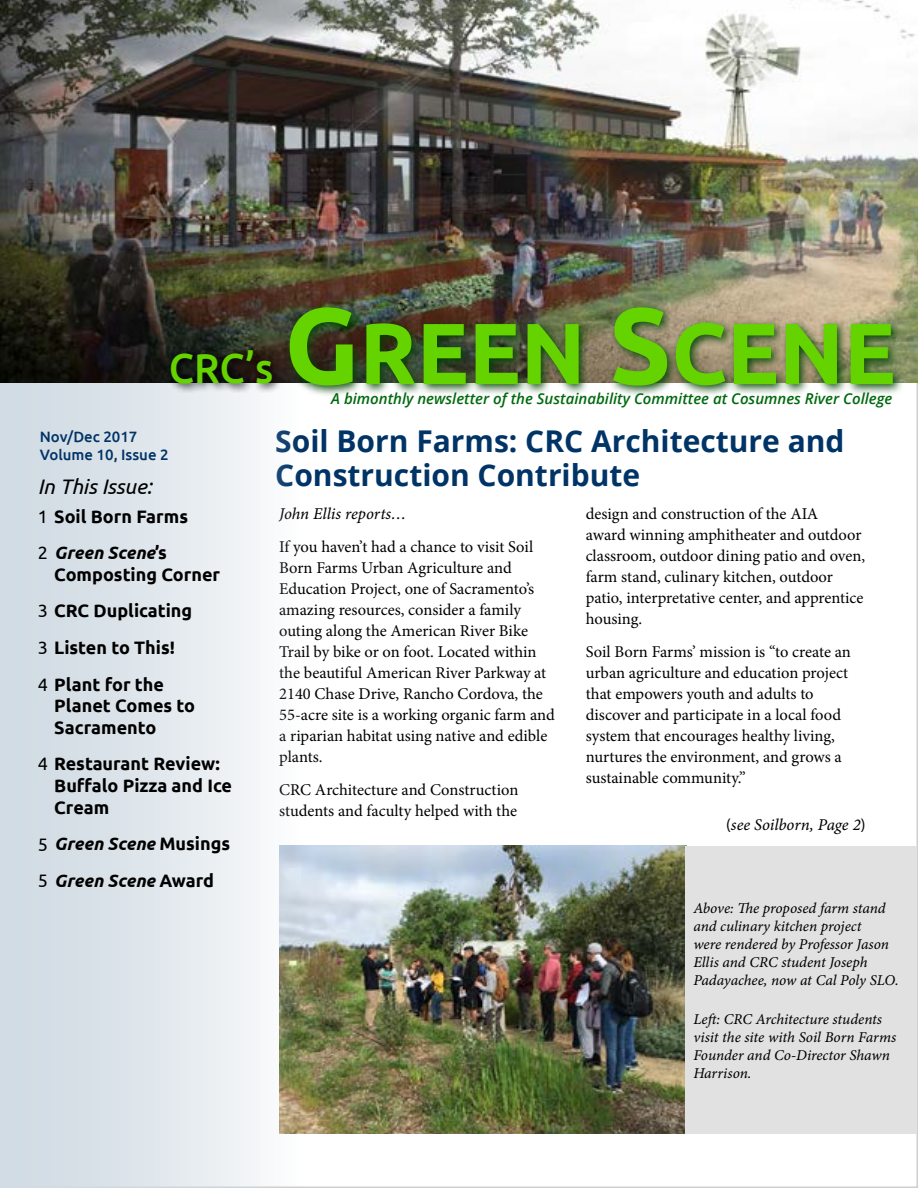
<style>
.page{position:relative;width:918px;height:1188px;background:#fff}
.page>*{position:absolute;margin:0;border:0;box-sizing:border-box;transform-origin:0 0}
.t1{font:500 42px "Ubuntu";color:#64d300;scale:.95 1}
.t2{font:700 30px/34.5px "Open Sans";color:#036}
.t3{font:italic 21px "Ubuntu";color:#000}
.t4{font:700 18px/36.6px "Ubuntu";color:#000}
.t5{font:italic 700 18px/36.6px "Ubuntu";color:#000}
.t6{font:16.5px/21px "Minion Pro";letter-spacing:-.005em;color:#000}
.t7{font:16.5px "Minion Pro It Capt";letter-spacing:-.005em;color:#000}
.t8{font:15px/18px "Minion Pro It Capt";letter-spacing:-.005em;color:#000}
.t9{font:italic 600 15px "Open Sans";color:#00690e}
.t10{font:500 15px/18px "Ubuntu";color:#036}
.s1{font-weight:400}
.s2{font-style:italic}
.s3{font-weight:400;font-style:normal}
.s4{font-style:normal}
.s5{font-family:"Myriad Pro"}
</style>
<div class="page">
<img style="left:299px;top:846px;width:387px;height:288px">
<div style="left:686px;top:846px;width:231px;height:288px;background:#e1e1e1"></div>
<div style="left:0;top:335px;width:299px;height:853px;background:linear-gradient(to right,#d0dbe5,#f1f3f1)"></div>
<img style="left:0;top:0;width:918px;height:382px">
<div style="left:284px;top:302px;width:620px;height:95px;background:#040;opacity:.9"></div>
<img style="left:290px;top:307px;width:603px;height:79px">
<div style="left:166px;top:345px;width:117px;height:49px;background:#000;opacity:.9"></div>
<h1 class="t1" style="left:169px;top:341px;width:112px">CRC’s</h1>
<p class="t9" style="left:331px;top:388px;width:563px">A bimonthly newsletter of the Sustainability Committee at Cosumnes River College</p>
<p class="t10" style="left:40px;top:427px;width:130px">Nov/Dec 2017<br>Volume 10, Issue 2</p>
<p class="t3" style="left:38px;top:473px;width:116px">In This Issue:</p>
<p class="t4" style="left:38px;top:498px;width:152px"><span class="s1">1</span> Soil Born Farms<br><span class="s1">2</span> <span class="s2">Green Scene</span>’s</p>
<p class="t4" style="left:38px;top:556px;width:184px;text-indent:16px">Composting Corner<br><span class="s1">3</span> CRC Duplicating<br><span class="s1">3</span> Listen to This!<br><span class="s1">4</span> Plant for the</p>
<p class="t4" style="left:54px;top:695px;width:142px;line-height:21.6px">Planet Comes to<br>Sacramento</p>
<p class="t4" style="left:54px;top:753px;width:179px;line-height:21.6px;text-indent:-16px"><span class="s1">4</span> Restaurant Review:<br>Buffalo Pizza and Ice<br>Cream</p>
<p class="t5" style="left:38px;top:825px;width:194px"><span class="s3">5</span> Green Scene <span class="s4">Musings<br></span><span class="s3">5</span> Green Scene <span class="s4">Award</span></p>
<h2 class="t2" style="left:275px;top:423px;width:571px">Soil Born Farms: CRC Architecture and<br>Construction Contribute</h2>
<p class="t6" style="left:586px;top:503px;width:281px">design and construction of the AIA<br>award winning amphitheater and outdoor classroom, outdoor dining patio and oven, farm stand, culinary kitchen, outdoor patio, interpretative center, and apprentice housing.</p>
<p class="t6" style="left:586px;top:641px;width:267px">Soil Born Farms’ mission is “to create an urban agriculture and education project that empowers youth and adults to discover and participate in a local food system that encourages healthy living, nurtures the environment, and grows a sustainable community.”</p>
<p class="t7" style="left:279px;top:502px;width:129px">John Ellis reports…</p>
<p class="t6" style="left:279px;top:536px;width:277px">If you haven’t had a chance to visit Soil Born Farms Urban Agriculture and Education Project, one of Sacramento’s amazing resources, consider a family outing along the American River Bike Trail by bike or on foot. Located within the beautiful American River Parkway at 2140 Chase Drive, Rancho Cordova, the 55-acre site is a working organic farm and a riparian habitat using native and edible plants.</p>
<p class="t6" style="left:279px;top:779px;width:241px">CRC Architecture and Construction students and faculty helped with the</p>
<p class="t7" style="left:726px;top:813px;width:141px"><span class="s5">(</span>see Soilborn, Page 2<span class="s5">)</span></p>
<p class="t8" style="left:693px;top:900px;width:207px">Above: The proposed farm stand and culinary kitchen project<br>were rendered by Professor Jason<br>Ellis and CRC student Joseph<br>Padayachee, now at Cal Poly SLO.</p>
<p class="t8" style="left:693px;top:1010px;width:204px">Left: CRC Architecture students visit the site with Soil Born Farms<br>Founder and Co-Director Shawn<br>Harrison.</p>
</div>
